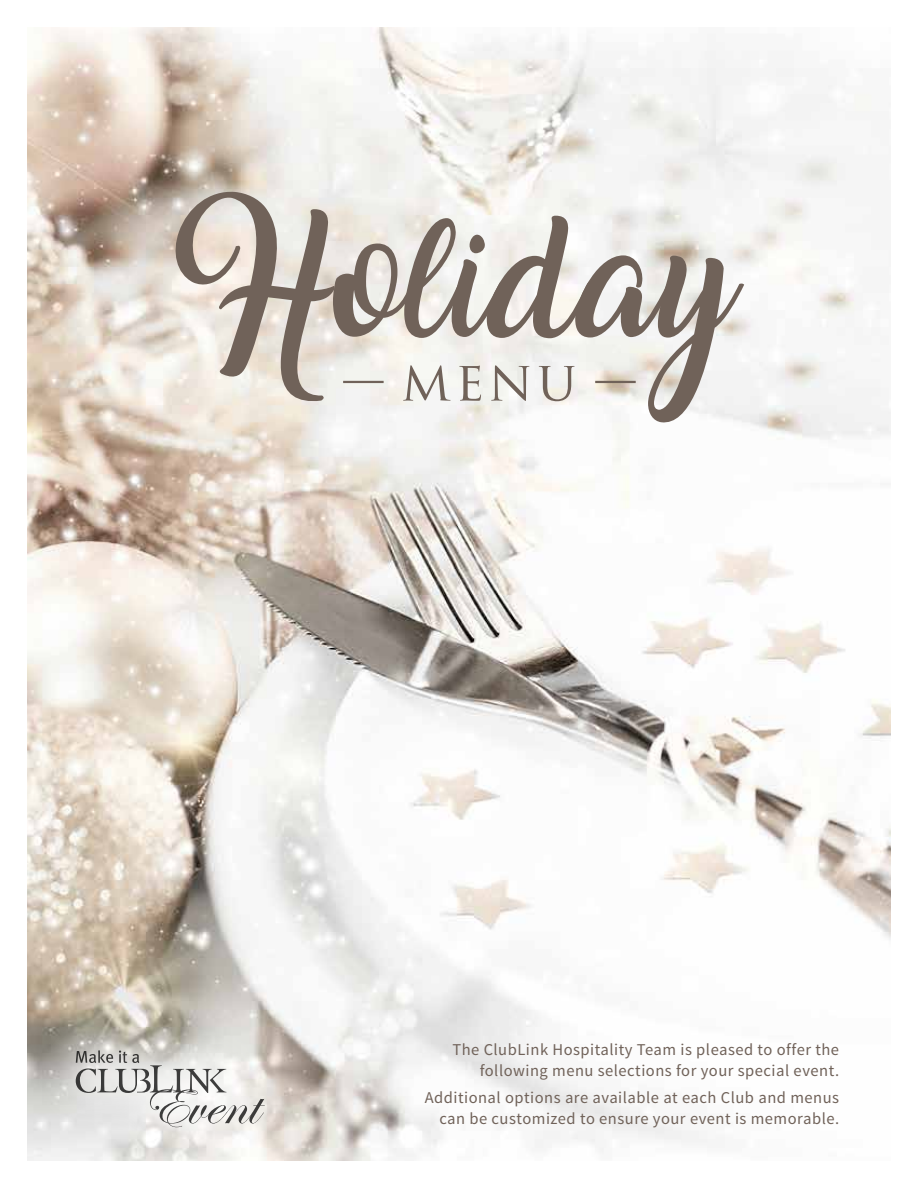
<style>
.page{position:relative;width:918px;height:1188px;background:#fff}
.page>*{position:absolute;margin:0;border:0;box-sizing:border-box;transform-origin:0 0}
.t1{font:108px "Amarillo";color:#706259}
.t2{font:54px "Trajan Pro";color:#706259}
.t3{font:16.5px/21px "Source Sans Pro";letter-spacing:.03em;color:#706259;text-align:right}
</style>
<div class="page">
<img style="left:27px;top:27px;width:864px;height:1134px">
<div style="left:32px;top:1007px;width:276px;height:163px;background:#fff;opacity:.75"></div>
<svg style="left:76px;top:1050px;width:189px;height:77px"></svg>
<hr style="left:343px;top:381px;width:41px;height:2px;background:#706259">
<hr style="left:595px;top:381px;width:41px;height:2px;background:#706259">
<h1 class="t1" style="left:170px;top:237px;width:566px">Holiday</h1>
<h2 class="t2" style="left:401px;top:347px;width:177px">MENU</h2>
<p class="t3" style="left:452px;top:1039px;width:388px">The ClubLink Hospitality Team is pleased to offer the following menu selections for your special event.</p>
<p class="t3" style="left:425px;top:1088px;width:416px">Additional options are available at each Club and menus can be customized to ensure your event is memorable.</p>
</div>
